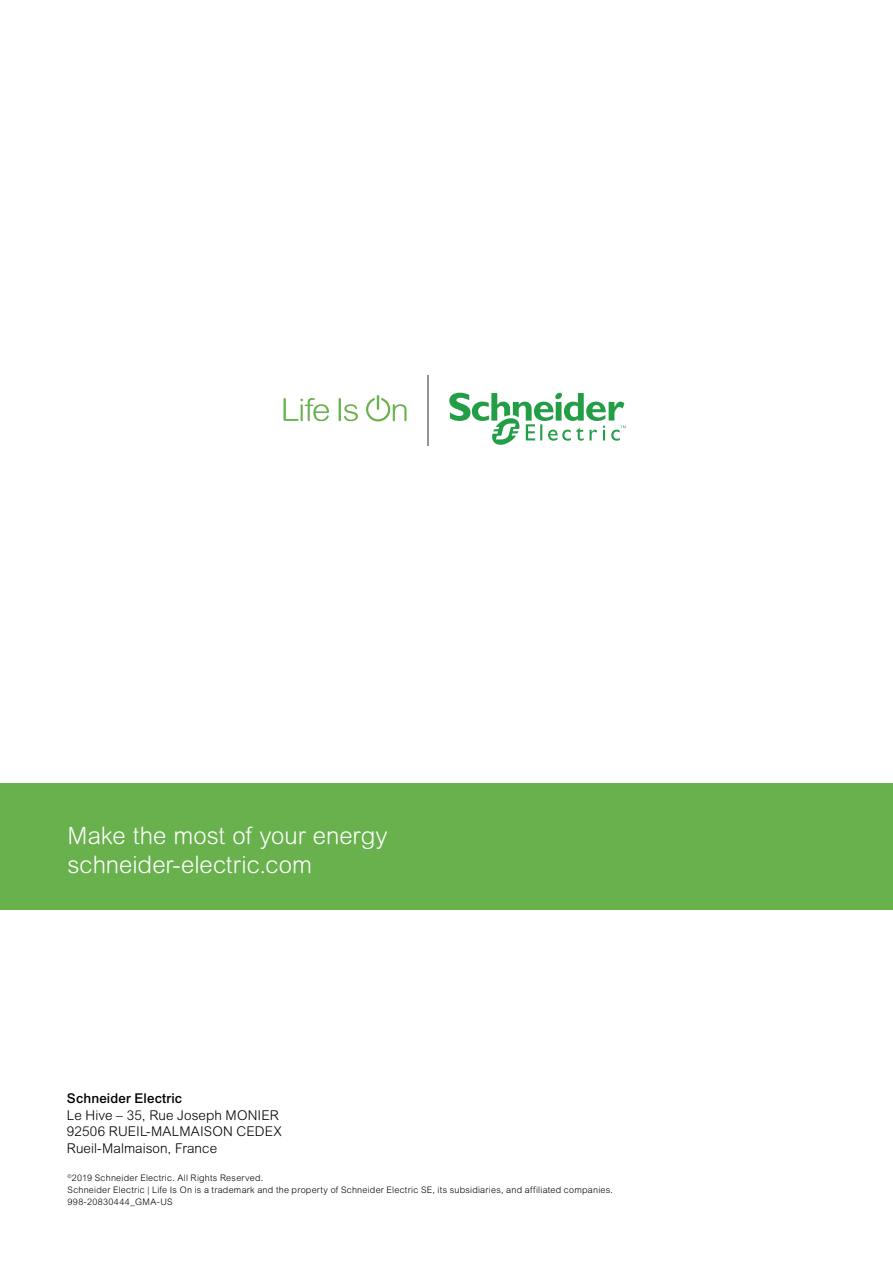
<style>
.page{position:relative;width:893px;height:1263px;background:#fff}
.page>*{position:absolute;margin:0;border:0;box-sizing:border-box;transform-origin:0 0}
.t1{font:300 24px/28.5px "Arial Rounded MT Std";color:#fff}
.t2{font:300 13.5px/16.5px "Arial Rounded MT Pro";letter-spacing:.005em;color:#000}
.t3{font:500 13.5px "Arial MT Std";letter-spacing:.01em;color:#000}
.t4{font:300 9px/12px "Arial MT Pro";letter-spacing:.025em;color:#000}
</style>
<div class="page">
<div style="left:0;top:783px;width:893px;height:127px;background:#68b14c"></div>
<svg style="left:284px;top:398px;width:45px;height:23px"></svg>
<svg style="left:339px;top:398px;width:19px;height:23px"></svg>
<svg style="left:366px;top:395px;width:40px;height:26px"></svg>
<hr style="left:427px;top:375px;width:2px;height:71px;background:#939393">
<svg style="left:449px;top:392px;width:177px;height:53px"></svg>
<h1 class="t1" style="left:68px;top:821px;width:321px">Make the most of your energy schneider-electric.com</h1>
<h2 class="t3" style="left:67px;top:1091px;width:117px">Schneider Electric</h2>
<h2 class="t2" style="left:67px;top:1107px;width:216px">Le Hive – 35, Rue Joseph MONIER<br>92506 RUEIL-MALMAISON CEDEX<br>Rueil-Malmaison, France</h2>
<p class="t4" style="left:68px;top:1172px;width:547px"><sup>©</sup>2019 Schneider Electric. All Rights Reserved.<br>Schneider Electric | Life Is On is a trademark and the property of Schneider Electric SE, its subsidiaries, and affiliated companies.<br>998-20830444_GMA-US</p>
</div>
